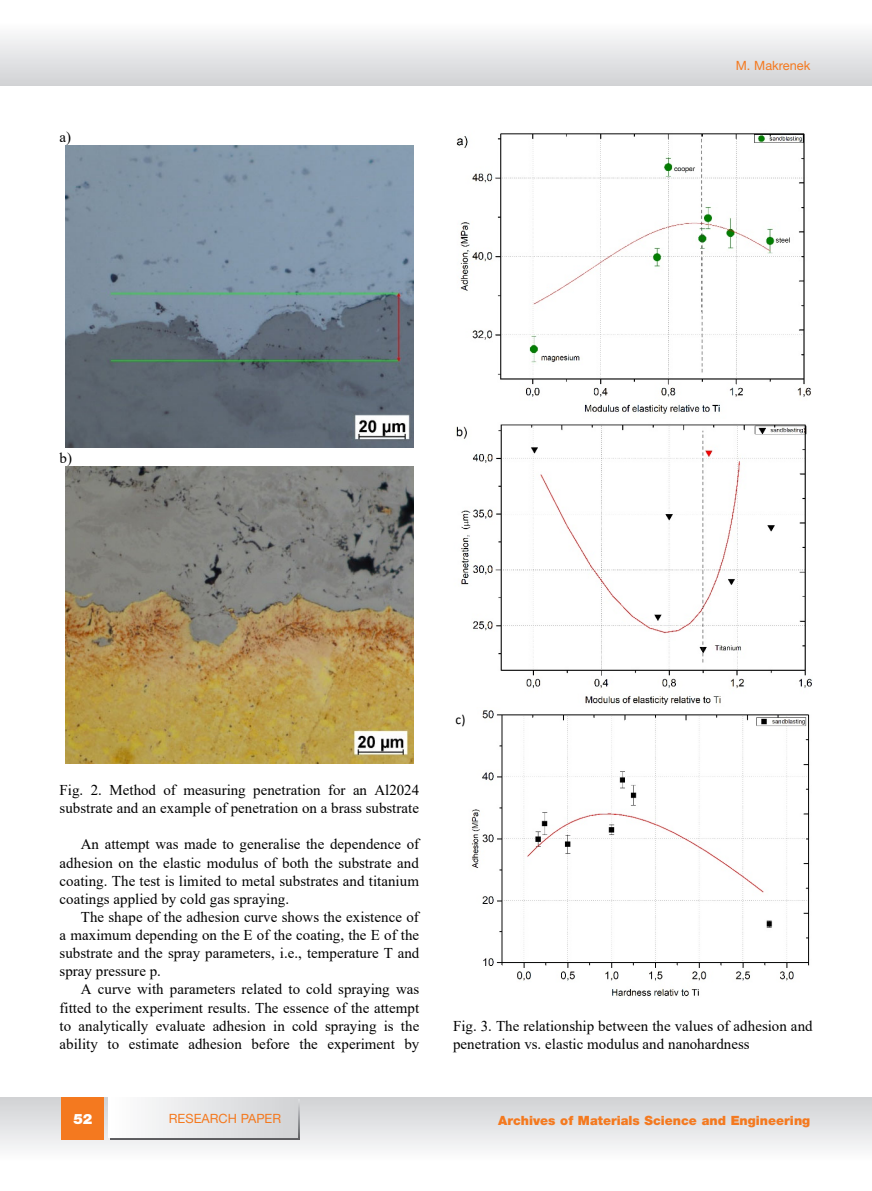
<style>
.page{position:relative;width:872px;height:1191px;background:#fff}
.page>*{position:absolute;margin:0;border:0;box-sizing:border-box;transform-origin:0 0}
.t1{font:15px/18.1px "Times New Roman";letter-spacing:.005em;color:#000}
.t2{font:900 14.25px "Helvetica Neue LT Pro";color:#fff}
.t3{font:13.5px "Calibri";color:#000}
.t4{font:900 12.75px "Helvetica Neue LT Pro";color:#f4791f}
.t5{font:12.75px "Helvetica Neue LT Pro";color:#f4791f}
</style>
<div class="page">
<svg style="left:0;top:35px;width:871px;height:50px"></svg>
<svg style="left:0;top:1097px;width:871px;height:52px"></svg>
<div style="left:62px;top:1097px;width:42px;height:43px;background:#f4791f"></div>
<div style="left:111px;top:1099px;width:189px;height:41px;background:linear-gradient(to right,#fdfdfe,#d0d1d4)"></div>
<svg style="left:108px;top:1097px;width:190px;height:40px"></svg>
<img style="left:65px;top:146px;width:348px;height:302px">
<img style="left:65px;top:467px;width:348px;height:296px">
<img style="left:455px;top:133px;width:357px;height:572px">
<img style="left:471px;top:710px;width:339px;height:287px">
<div style="left:455px;top:710px;width:21px;height:18px;background:#fff"></div>
<p class="t1" style="left:60px;top:127px;width:13px">a)</p>
<p class="t5" style="left:735px;top:57px;width:76px">M. Makrenek</p>
<p class="t1" style="left:60px;top:448px;width:14px">b)</p>
<p class="t1" style="left:60px;top:780px;width:361px">Fig. 2. Method of measuring penetration for an Al2024 substrate and an example of penetration on a brass substrate</p>
<p class="t1" style="left:81px;top:834px;width:340px">An attempt was made to generalise the dependence of</p>
<p class="t1" style="left:60px;top:853px;width:361px">adhesion on the elastic modulus of both the substrate and</p>
<p class="t1" style="left:60px;top:871px;width:361px">coating. The test is limited to metal substrates and titanium</p>
<p class="t1" style="left:60px;top:889px;width:231px">coatings applied by cold gas spraying.</p>
<p class="t1" style="left:81px;top:907px;width:339px">The shape of the adhesion curve shows the existence of</p>
<p class="t1" style="left:60px;top:925px;width:361px">a maximum depending on the E of the coating, the E of the</p>
<p class="t1" style="left:60px;top:943px;width:361px">substrate and the spray parameters, i.e., temperature T and</p>
<p class="t1" style="left:60px;top:961px;width:103px">spray pressure p.</p>
<p class="t1" style="left:81px;top:979px;width:340px">A curve with parameters related to cold spraying was</p>
<p class="t1" style="left:60px;top:998px;width:361px">fitted to the experiment results. The essence of the attempt</p>
<p class="t1" style="left:60px;top:1016px;width:361px">to analytically evaluate adhesion in cold spraying is the</p>
<p class="t1" style="left:60px;top:1034px;width:361px">ability to estimate adhesion before the experiment by</p>
<p class="t3" style="left:455px;top:710px;width:11px">c)</p>
<p class="t1" style="left:453px;top:1016px;width:361px">Fig. 3. The relationship between the values of adhesion and penetration vs. elastic modulus and nanohardness</p>
<p class="t2" style="left:73px;top:1110px;width:21px">52</p>
<p class="t5" style="left:169px;top:1110px;width:114px">RESEARCH PAPER</p>
<p class="t4" style="left:498px;top:1112px;width:313px">Archives of Materials Science and Engineering</p>
</div>
